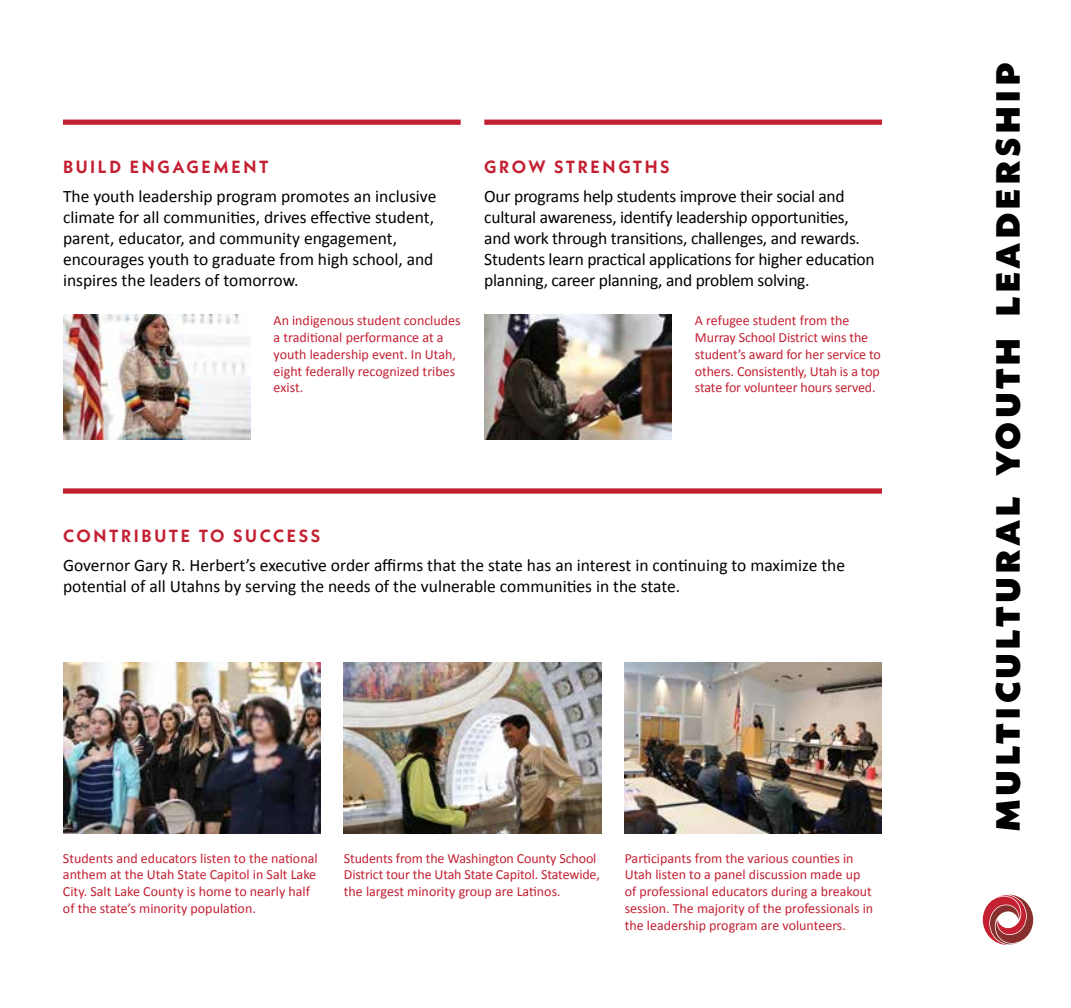
<style>
.page{position:relative;width:1071px;height:1008px;background:#fff}
.page>*{position:absolute;margin:0;border:0;box-sizing:border-box;transform-origin:0 0}
.t1{font:800 45.5px "Neue Kabel";letter-spacing:.07em;color:#000}
.t2{font:17.5px/21px "Calibri";letter-spacing:-.01em;color:#000}
.t3{font:700 17.5px "Neue Kabel";letter-spacing:.15em;color:#c32032}
.t4{font:14px/16.8px "Calibri";color:#c32032}
</style>
<div class="page">
<svg style="left:983px;top:895px;width:50px;height:50px"></svg>
<div style="left:63px;top:120px;width:398px;height:5px;background:#c32032"></div>
<div style="left:484px;top:120px;width:398px;height:5px;background:#c32032"></div>
<div style="left:63px;top:488px;width:819px;height:6px;background:#c32032"></div>
<img style="left:63px;top:315px;width:187px;height:124px">
<img style="left:484px;top:315px;width:187px;height:124px">
<img style="left:63px;top:662px;width:257px;height:172px">
<img style="left:344px;top:662px;width:257px;height:172px">
<img style="left:625px;top:662px;width:257px;height:172px">
<p class="t3" style="left:63px;top:156px;width:207px">BUILD ENGAGEMENT</p>
<p class="t2" style="left:63px;top:185px;width:375px">The youth leadership program promotes an inclusive climate for all communities, drives effective student, parent, educator, and community engagement, encourages youth to graduate from high school, and inspires the leaders of tomorrow.</p>
<p class="t3" style="left:484px;top:156px;width:187px">GROW STRENGTHS</p>
<p class="t2" style="left:484px;top:185px;width:392px">Our programs help students improve their social and cultural awareness, identify leadership opportunities, and work through transitions, challenges, and rewards.<br>Students learn practical applications for higher education planning, career planning, and problem solving.</p>
<p class="t4" style="left:274px;top:311px;width:188px">An indigenous student concludes a traditional performance at a youth leadership event. In Utah, eight federally recognized tribes exist.</p>
<p class="t4" style="left:695px;top:311px;width:187px">A refugee student from the<br>Murray School District wins the student’s award for her service to others. Consistently, Utah is a top state for volunteer hours served.</p>
<p class="t3" style="left:63px;top:525px;width:259px">CONTRIBUTE TO SUCCESS</p>
<p class="t2" style="left:63px;top:554px;width:784px">Governor Gary R. Herbert’s executive order affirms that the state has an interest in continuing to maximize the potential of all Utahns by serving the needs of the vulnerable communities in the state.</p>
<p class="t4" style="left:63px;top:849px;width:256px">Students and educators listen to the national anthem at the Utah State Capitol in Salt Lake City. Salt Lake County is home to nearly half of the state’s minority population.</p>
<p class="t4" style="left:344px;top:849px;width:258px">Students from the Washington County School<br>District tour the Utah State Capitol. Statewide, the largest minority group are Latinos.</p>
<p class="t4" style="left:625px;top:849px;width:250px">Participants from the various counties in Utah listen to a panel discussion made up of professional educators during a breakout session. The majority of the professionals in the leadership program are volunteers.</p>
<h1 class="t1" style="left:975px;top:832px;width:770px;rotate:-90deg">multicultural youth leadership</h1>
</div>
